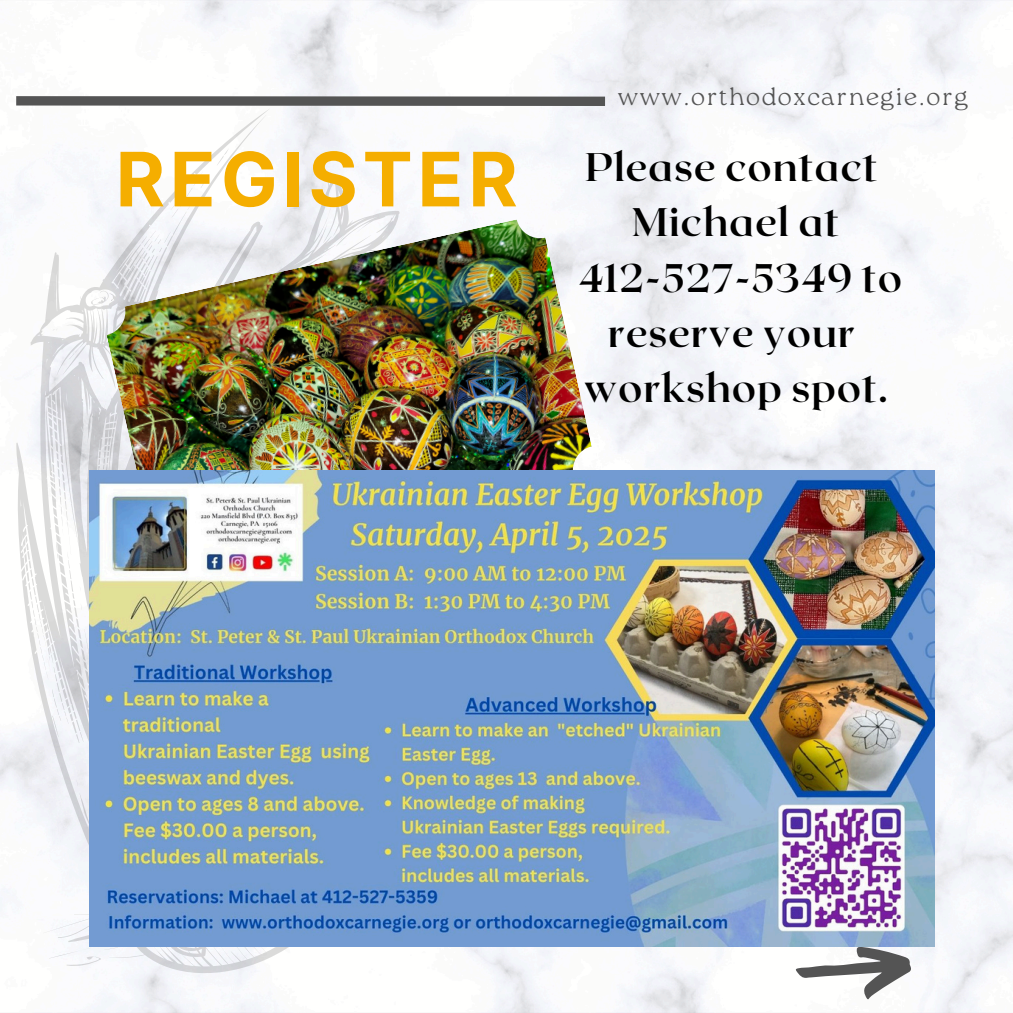
<style>
.page{position:relative;width:1013px;height:1013px;background:#fff}
.page>*{position:absolute;margin:0;border:0;box-sizing:border-box;transform-origin:0 0}
.t1{font:700 75px "Inter";letter-spacing:.065em;color:#f5ae00}
.t2{font:700 39.88px/55.2px "Roxborough CF";letter-spacing:.02em;color:#000;text-align:center}
.t3{font:100 25px "Roca One";letter-spacing:.065em;color:#545454}
</style>
<div class="page">
<img style="left:0;top:0;width:1012px;height:1012px">
<svg style="left:7px;top:91px;width:607px;height:20px"></svg>
<svg style="left:795px;top:946px;width:116px;height:53px"></svg>
<svg style="left:16px;top:109px;width:403px;height:864px"></svg>
<img style="left:106px;top:219px;width:486px;height:251px">
<img style="left:90px;top:470px;width:844px;height:476px">
<h1 class="t1" style="left:116px;top:134px;width:403px">REGISTER</h1>
<h2 class="t3" style="left:618px;top:81px;width:351px">www.orthodoxcarnegie.org</h2>
<p class="t2" style="left:578px;top:137px;width:325px">Please contact<br>Michael at<br>412-527-5349 to reserve your</p>
<p class="t2" style="left:584px;top:358px;width:305px">workshop spot.</p>
</div>
